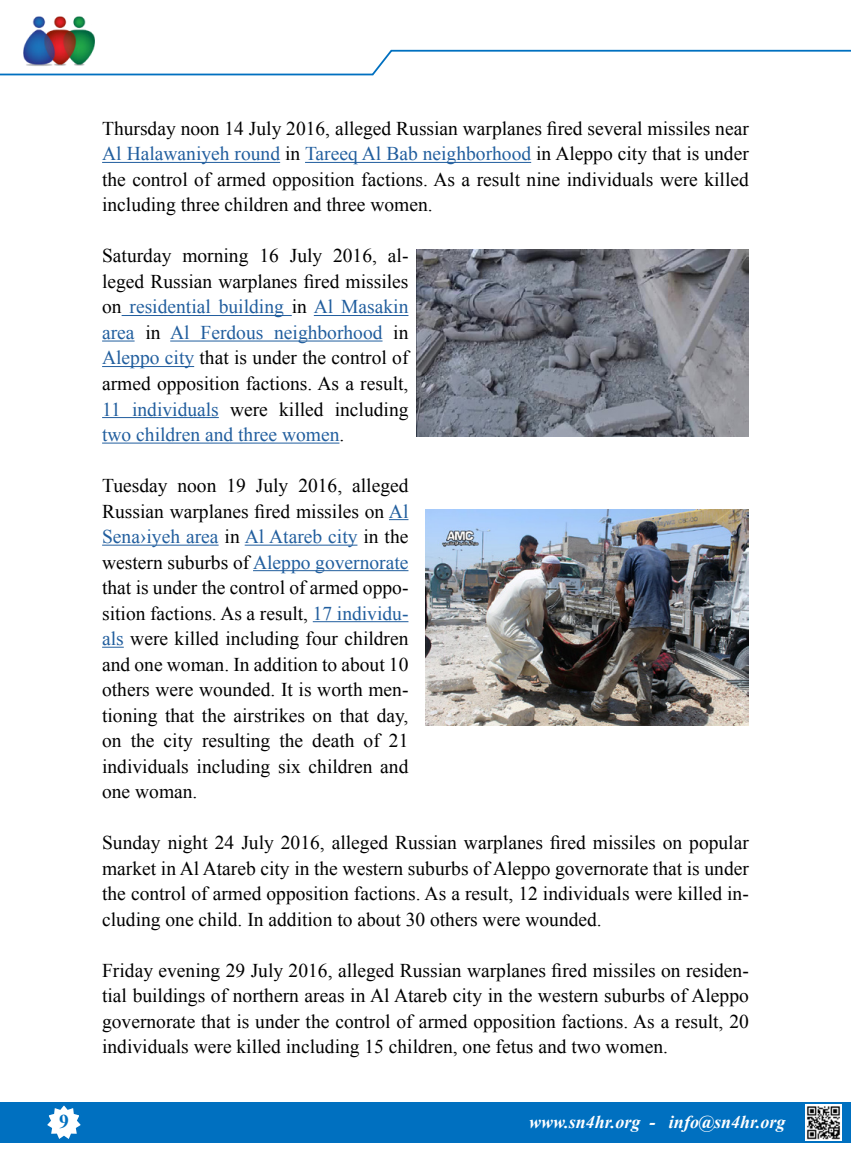
<style>
.page{position:relative;width:851px;height:1170px;background:#fff}
.page>*{position:absolute;margin:0;border:0;box-sizing:border-box;transform-origin:0 0}
.t1{font:19.5px/25.5px "Times New Roman";color:#000}
.t2{font:19.5px/25.5px "Times New Roman";color:#215e9e;text-align:right}
.t3{font:700 19.5px "Times New Roman";color:#0070c0}
.t4{font:italic 700 18px "Times New Roman";color:#fff}
.s1{color:#215e9e}
.s2{color:#000}
</style>
<div class="page">
<img style="left:23px;top:16px;width:72px;height:33px">
<div style="left:0;top:1101px;width:850px;height:41px;background:#0070c0"></div>
<svg style="left:44px;top:1101px;width:40px;height:38px"></svg>
<svg style="left:0;top:49px;width:850px;height:27px"></svg>
<img style="left:805px;top:1104px;width:36px;height:36px">
<hr style="left:102px;top:162px;width:178px;height:1px;background:#215e9e">
<hr style="left:305px;top:162px;width:226px;height:1px;background:#215e9e">
<hr style="left:122px;top:315px;width:170px;height:1px;background:#215e9e">
<hr style="left:314px;top:315px;width:94px;height:1px;background:#215e9e">
<hr style="left:102px;top:340px;width:33px;height:1px;background:#215e9e">
<hr style="left:170px;top:340px;width:212px;height:1px;background:#215e9e">
<hr style="left:102px;top:366px;width:92px;height:1px;background:#215e9e">
<hr style="left:102px;top:417px;width:117px;height:1px;background:#215e9e">
<hr style="left:102px;top:442px;width:237px;height:1px;background:#215e9e">
<svg style="left:389px;top:519px;width:19px;height:1px"></svg>
<hr style="left:102px;top:544px;width:116px;height:1px;background:#215e9e">
<hr style="left:245px;top:544px;width:112px;height:1px;background:#215e9e">
<hr style="left:253px;top:570px;width:155px;height:1px;background:#215e9e">
<hr style="left:313px;top:621px;width:95px;height:1px;background:#215e9e">
<svg style="left:102px;top:646px;width:22px;height:1px"></svg>
<img style="left:416px;top:250px;width:332px;height:186px">
<img style="left:425px;top:510px;width:323px;height:215px">
<p class="t3" style="left:59px;top:1107px;width:11px">9</p>
<p class="t1" style="left:102px;top:115px;width:648px;text-align:justify">Thursday noon 14 July 2016, alleged Russian warplanes fired several missiles near <span class="s1">Al Halawaniyeh round</span> in <span class="s1">Tareeq Al Bab neighborhood</span> in Aleppo city that is under the control of armed opposition factions. As a result nine individuals were killed including three children and three women.</p>
<p class="t1" style="left:102px;top:243px;width:71px">Saturday</p>
<p class="t2" style="left:102px;top:294px;width:308px"><span class="s2">on</span> residential building <span class="s2">in</span> Al Masakin <span class="s2">in</span></p>
<p class="t1" style="left:182px;top:243px;width:68px">morning</p>
<p class="t1" style="left:290px;top:243px;width:34px">July</p>
<p class="t1" style="left:388px;top:243px;width:22px">al-</p>
<p class="t1" style="left:259px;top:243px;width:21px">16</p>
<p class="t1" style="left:333px;top:243px;width:45px">2016,</p>
<p class="t1" style="left:102px;top:268px;width:308px">leged Russian warplanes fired missiles</p>
<p class="t1" style="left:145px;top:319px;width:17px">in</p>
<p class="t2" style="left:170px;top:319px;width:21px">Al</p>
<p class="t2" style="left:200px;top:319px;width:64px">Ferdous</p>
<p class="t2" style="left:274px;top:319px;width:110px">neighborhood</p>
<p class="t2" style="left:102px;top:319px;width:34px">area</p>
<p class="t1" style="left:102px;top:345px;width:308px"><span class="s1">Aleppo city</span> that is under the control of</p>
<p class="t1" style="left:102px;top:370px;width:308px">armed opposition factions. As a result,</p>
<p class="t1" style="left:335px;top:396px;width:75px">including</p>
<p class="t2" style="left:132px;top:396px;width:88px">individuals</p>
<p class="t1" style="left:279px;top:396px;width:46px">killed</p>
<p class="t2" style="left:102px;top:396px;width:244px;text-align:left">11<br>two children and three women<span class="s2">.</span></p>
<p class="t1" style="left:230px;top:396px;width:39px">were</p>
<p class="t1" style="left:102px;top:472px;width:308px">Tuesday<br>Russian warplanes fired missiles on <span class="s1">Al<br>Sena›iyeh area</span> in <span class="s1">Al Atareb city</span> in the western suburbs of <span class="s1">Aleppo governorate</span></p>
<p class="t1" style="left:256px;top:472px;width:34px">July</p>
<p class="t1" style="left:352px;top:472px;width:58px">alleged</p>
<p class="t1" style="left:226px;top:472px;width:21px">19</p>
<p class="t1" style="left:298px;top:472px;width:45px">2016,</p>
<p class="t1" style="left:177px;top:472px;width:41px">noon</p>
<p class="t1" style="left:102px;top:574px;width:308px">that is under the control of armed oppo-</p>
<p class="t1" style="left:102px;top:600px;width:308px">sition factions. As a result, <span class="s1">17 individu-</span></p>
<p class="t1" style="left:102px;top:625px;width:308px"><span class="s1">als</span> were killed including four children</p>
<p class="t1" style="left:102px;top:651px;width:308px">and one woman In. addition to about 10</p>
<p class="t1" style="left:102px;top:702px;width:308px">tioning that the airstrikes on that day,</p>
<p class="t1" style="left:102px;top:676px;width:308px">others were wounded. It is worth men-</p>
<p class="t1" style="left:389px;top:727px;width:21px">21</p>
<p class="t1" style="left:131px;top:727px;width:25px">the</p>
<p class="t1" style="left:164px;top:727px;width:31px">city</p>
<p class="t1" style="left:202px;top:727px;width:70px">resulting</p>
<p class="t1" style="left:279px;top:727px;width:25px">the</p>
<p class="t1" style="left:312px;top:727px;width:44px">death</p>
<p class="t1" style="left:363px;top:727px;width:18px">of</p>
<p class="t1" style="left:102px;top:727px;width:308px">on<br>individuals including six children and one woman.</p>
<p class="t1" style="left:102px;top:829px;width:648px">Sunday night 24 July 2016, alleged Russian warplanes fired missiles on popular market in Al Atareb city in the western suburbs of Aleppo governorate that is under</p>
<p class="t1" style="left:102px;top:906px;width:501px">cluding one child In. addition to about 30 others were wounded.</p>
<p class="t1" style="left:102px;top:880px;width:648px">the control of armed opposition factions. As a result, 12 individuals were killed in-</p>
<p class="t1" style="left:102px;top:957px;width:648px">Friday evening 29 July 2016, alleged Russian warplanes fired missiles on residen-</p>
<p class="t1" style="left:102px;top:1008px;width:648px">governorate that is under the control of armed opposition factions. As a result, 20 individuals were killed including 15 children, one fetus and two women.</p>
<p class="t1" style="left:102px;top:982px;width:648px">tial buildings of northern areas in Al Atareb city in the western suburbs of Aleppo</p>
<p class="t4" style="left:529px;top:1108px;width:113px">www.sn4hr.org</p>
<p class="t4" style="left:649px;top:1108px;width:7px">-</p>
<p class="t4" style="left:669px;top:1108px;width:118px">info@sn4hr.org</p>
</div>
